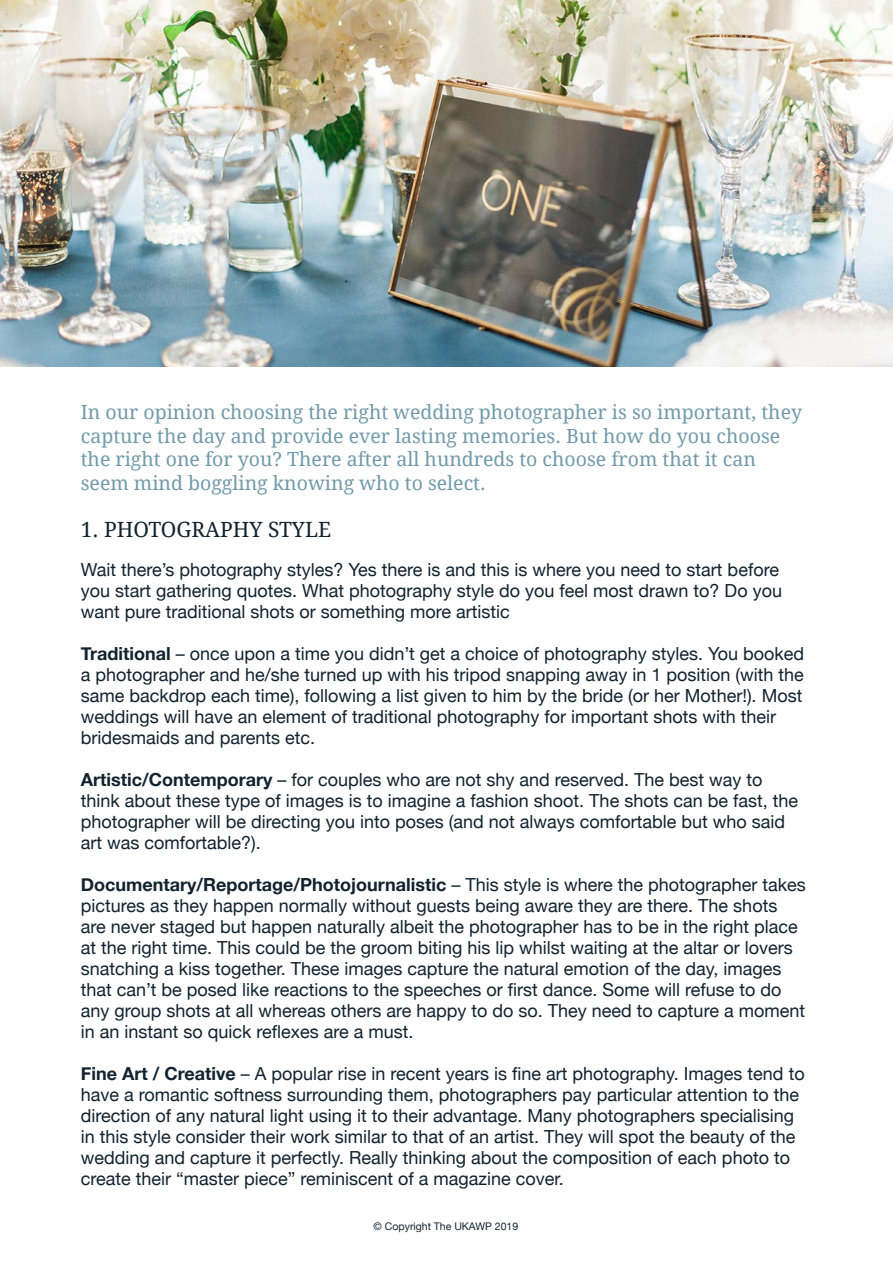
<style>
.page{position:relative;width:893px;height:1263px;background:#fff}
.page>*{position:absolute;margin:0;border:0;box-sizing:border-box;transform-origin:0 0}
.t1{font:21px "Droid Serif";color:#11232f}
.t2{font:19.5px/23.4px "Droid Serif";color:#719aa9}
.t3{font:18px/21px "Helvetica Neue";color:#11232f}
.t4{font:10.5px "Helvetica Neue";color:#11232f}
.s1{font-weight:700}
</style>
<div class="page">
<img style="left:0;top:0;width:893px;height:367px">
<p class="t2" style="left:81px;top:401px;width:723px">In our opinion choosing the right wedding photographer is so important, they capture the day and provide ever lasting memories. But how do you choose the right one for you? There after all hundreds to choose from that it can seem mind boggling knowing who to select.</p>
<p class="t1" style="left:81px;top:517px;width:252px">1. PHOTOGRAPHY STYLE</p>
<p class="t3" style="left:81px;top:558px;width:703px">Wait there’s photography styles? Yes there is and this is where you need to start before you start gathering quotes. What photography style do you feel most drawn to? Do you want pure traditional shots or something more artistic</p>
<p class="t3" style="left:81px;top:642px;width:725px"><span class="s1">Traditional</span> – once upon a time you didn’t get a choice of photography styles. You booked a photographer and he/she turned up with his tripod snapping away in 1 position (with the same backdrop each time), following a list given to him by the bride (or her Mother!). Most weddings will have an element of traditional photography for important shots with their bridesmaids and parents etc.</p>
<p class="t3" style="left:81px;top:768px;width:719px"><span class="s1">Artistic/Contemporary</span> – for couples who are not shy and reserved. The best way to think about these type of images is to imagine a fashion shoot. The shots can be fast, the photographer will be directing you into poses (and not always comfortable but who said art was comfortable?).</p>
<p class="t3" style="left:81px;top:874px;width:727px"><span class="s1">Documentary/Reportage/Photojournalistic</span> – This style is where the photographer takes pictures as they happen normally without guests being aware they are there. The shots are never staged but happen naturally albeit the photographer has to be in the right place at the right time. This could be the groom biting his lip whilst waiting at the altar or lovers snatching a kiss together. These images capture the natural emotion of the day, images that can’t be posed like reactions to the speeches or first dance. Some will refuse to do any group shots at all whereas others are happy to do so. They need to capture a moment in an instant so quick reflexes are a must.</p>
<p class="t3" style="left:81px;top:1063px;width:725px"><span class="s1">Fine Art / Creative</span> – A popular rise in recent years is fine art photography. Images tend to have a romantic softness surrounding them, photographers pay particular attention to the direction of any natural light using it to their advantage. Many photographers specialising in this style consider their work similar to that of an artist. They will spot the beauty of the wedding and capture it perfectly. Really thinking about the composition of each photo to create their “master piece” reminiscent of a magazine cover.</p>
<p class="t4" style="left:374px;top:1220px;width:146px">© Copyright The UKAWP 2019</p>
</div>
